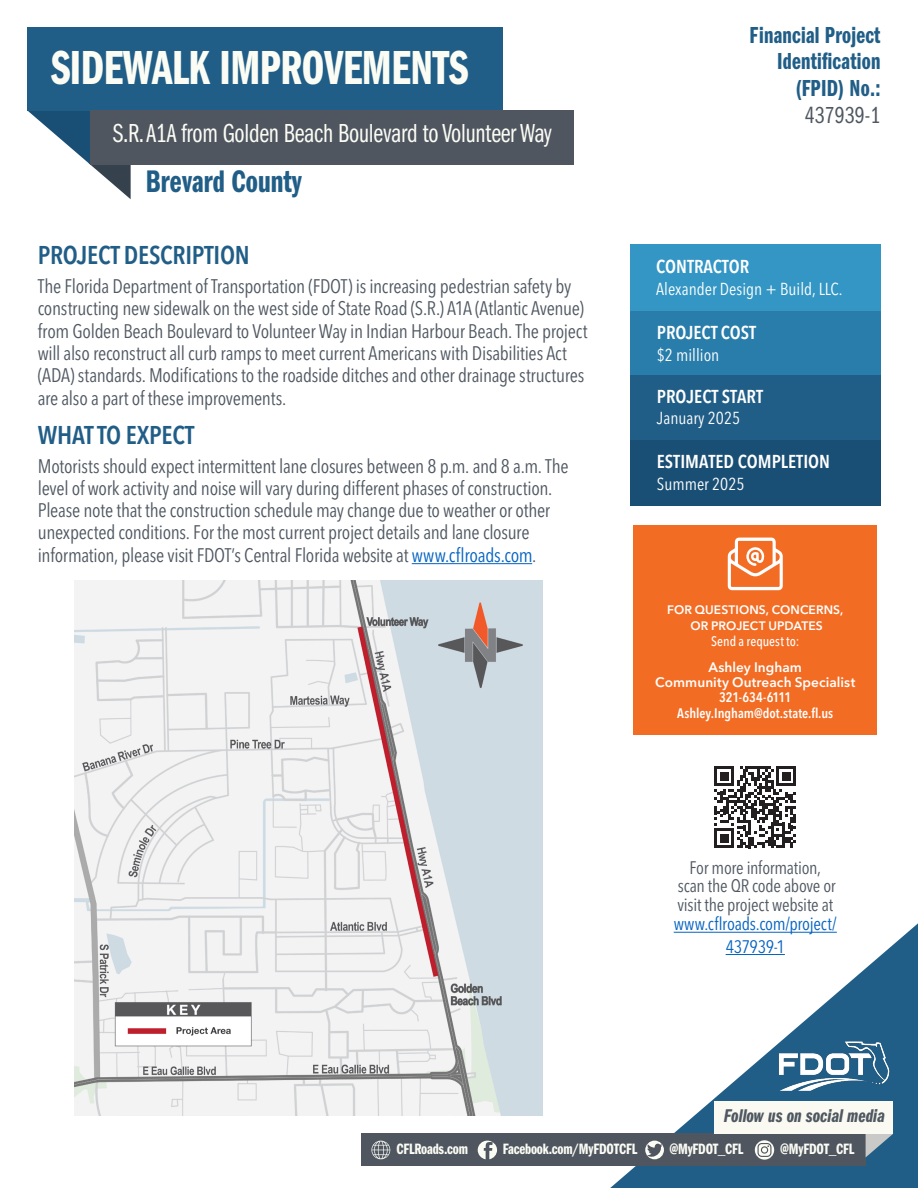
<style>
.page{position:relative;width:918px;height:1188px;background:#fff}
.page>*{position:absolute;margin:0;border:0;box-sizing:border-box;transform-origin:0 0}
.t1{font:49.5px "Franklin Gothic LT Pro Dm Cm";letter-spacing:-.01em;color:#fbfcf4;scale:.96 1}
.t2{font:32.4px "Franklin Gothic LT Pro Dm Cm";color:#215e87;scale:.96 1}
.t3{font:27px "ITC Franklin Gothic Std Bk Cp";letter-spacing:-.01em;color:#fbfcf4;scale:.96 1}
.t4{font:600 condensed 25.5px "Avenir Next LT Pro";letter-spacing:-.01em;color:#215e87}
.t5{font:24px/26.4px "Franklin Gothic LT Pro Dm Cm";letter-spacing:.01em;color:#215e87;text-align:right;scale:.96 1}
.t6{font:24px "ITC Franklin Gothic Std Bk Cp";letter-spacing:.01em;color:#4f5761;scale:.96 1}
.t7{font:condensed 19.5px/22.2px "Avenir Next LT Pro";letter-spacing:-.015em;color:#4f5761}
.t8{font:19.05px "Franklin Gothic LT Pro Dm Cm It";color:#4f5761}
.t9{font:600 condensed 18.6px "Avenir Next LT Pro";color:#fff}
.t10{font:condensed 18px/18.3px "Avenir Next LT Pro";letter-spacing:-.015em;color:#4f5761;text-align:center}
.t11{font:condensed 18px/22.2px "Avenir Next LT Pro";letter-spacing:-.015em;color:#0563c1;text-align:center}
.t12{font:condensed 17.25px "Avenir Next LT Pro";color:#fff}
.t13{font:15.6px "Franklin Gothic LT Pro Dm Cm";letter-spacing:-.01em;color:#fbfcf4}
.t14{font:600 condensed 13.65px/15.3px "Avenir Next LT Pro";color:#fff;text-align:center}
.t15{font:600 13.65px/15.3px "Avenir Next LT Pro";letter-spacing:.005em;color:#fff;text-align:center}
.t16{font:500 condensed 13.65px "Avenir Next LT Pro";letter-spacing:.005em;color:#fff}
.t17{font:600 12.15px/15.3px "Avenir Next LT Pro";letter-spacing:.01em;color:#fff;text-align:center}
.s1{color:#0563c1}
</style>
<div class="page">
<div style="left:27px;top:27px;width:475px;height:83px;background:#215e87"></div>
<svg style="left:27px;top:110px;width:104px;height:89px"></svg>
<div style="left:90px;top:110px;width:483px;height:54px;background:#4f5660"></div>
<svg style="left:610px;top:923px;width:308px;height:265px"></svg>
<div style="left:361px;top:1134px;width:505px;height:32px;background:#4f5660"></div>
<svg style="left:478px;top:1141px;width:19px;height:18px"></svg>
<svg style="left:645px;top:1141px;width:19px;height:18px"></svg>
<svg style="left:371px;top:1141px;width:19px;height:18px"></svg>
<svg style="left:755px;top:1140px;width:19px;height:20px"></svg>
<svg style="left:866px;top:1134px;width:27px;height:23px"></svg>
<img style="left:775px;top:1037px;width:117px;height:58px">
<hr style="left:412px;top:563px;width:120px;height:1px;background:#0563c1">
<div style="left:714px;top:1101px;width:179px;height:33px;background:#fafaf2"></div>
<div style="left:630px;top:375px;width:250px;height:65px;background:#215e87"></div>
<div style="left:630px;top:244px;width:250px;height:67px;background:#3396c4"></div>
<div style="left:630px;top:311px;width:250px;height:64px;background:#297dab"></div>
<div style="left:630px;top:440px;width:250px;height:65px;background:#1a4f75"></div>
<hr style="left:674px;top:932px;width:163px;height:1px;background:#0563c1">
<hr style="left:726px;top:954px;width:59px;height:1px;background:#0563c1">
<svg style="left:714px;top:766px;width:82px;height:82px"></svg>
<img style="left:75px;top:580px;width:467px;height:536px">
<div style="left:633px;top:525px;width:244px;height:210px;background:#f36c23"></div>
<svg style="left:728px;top:538px;width:55px;height:52px"></svg>
<h1 class="t1" style="left:51px;top:40px;width:436px">SIDEWALK IMPROVEMENTS</h1>
<h3 class="t3" style="left:113px;top:119px;width:459px">S.R. A1A from Golden Beach Boulevard to Volunteer Way</h3>
<h2 class="t2" style="left:146px;top:163px;width:164px">Brevard County</h2>
<h3 class="t4" style="left:38px;top:240px;width:213px">PROJECT DESCRIPTION</h3>
<p class="t7" style="left:38px;top:275px;width:551px">The Florida Department of Transportation (FDOT) is increasing pedestrian safety by constructing new sidewalk on the west side of State Road (S.R.) A1A (Atlantic Avenue) from Golden Beach Boulevard to Volunteer Way in Indian Harbour Beach. The project will also reconstruct all curb ramps to meet current Americans with Disabilities Act (ADA) standards. Modifications to the roadside ditches and other drainage structures are also a part of these improvements.</p>
<h3 class="t4" style="left:38px;top:419px;width:158px">WHAT TO EXPECT</h3>
<p class="t7" style="left:38px;top:455px;width:532px">Motorists should expect intermittent lane closures between 8 p.m. and 8 a.m. The level of work activity and noise will vary during different phases of construction.<br>Please note that the construction schedule may change due to weather or other unexpected conditions. For the most current project details and lane closure information, please visit FDOT’s Central Florida website at <span class="s1">www.cflroads.com</span>.</p>
<p class="t5" style="left:750px;top:23px;width:138px">Financial Project<br>Identification (FPID) No.:</p>
<p class="t6" style="left:805px;top:102px;width:80px">437939-1</p>
<p class="t9" style="left:656px;top:255px;width:95px">CONTRACTOR</p>
<p class="t12" style="left:656px;top:278px;width:188px">Alexander Design + Build, LLC.</p>
<p class="t9" style="left:657px;top:321px;width:101px">PROJECT COST</p>
<p class="t12" style="left:657px;top:344px;width:64px">$2 million</p>
<p class="t9" style="left:657px;top:385px;width:108px">PROJECT START</p>
<p class="t12" style="left:657px;top:408px;width:85px">January 2025</p>
<p class="t9" style="left:657px;top:450px;width:175px">ESTIMATED COMPLETION</p>
<p class="t12" style="left:657px;top:473px;width:89px">Summer 2025</p>
<p class="t17" style="left:667px;top:602px;width:178px">FOR QUESTIONS, CONCERNS,<br>OR PROJECT UPDATES</p>
<p class="t16" style="left:711px;top:633px;width:90px">Send a request to:</p>
<p class="t15" style="left:655px;top:659px;width:202px">Ashley Ingham<br>Community Outreach Specialist</p>
<p class="t14" style="left:677px;top:690px;width:158px">321-634-6111<br>Ashley.Ingham@dot.state.fl.us</p>
<p class="t10" style="left:677px;top:859px;width:160px">For more information, scan the QR code above or visit the project website at</p>
<p class="t11" style="left:674px;top:913px;width:165px">www.cflroads.com/project/<br>437939-1</p>
<p class="t8" style="left:724px;top:1105px;width:163px">Follow us on social media</p>
<p class="t13" style="left:396px;top:1140px;width:73px">CFLRoads.com</p>
<p class="t13" style="left:503px;top:1140px;width:136px">Facebook.com/MyFDOTCFL</p>
<p class="t13" style="left:669px;top:1140px;width:76px">@MyFDOT_CFL</p>
<p class="t13" style="left:780px;top:1140px;width:76px">@MyFDOT_CFL</p>
</div>
